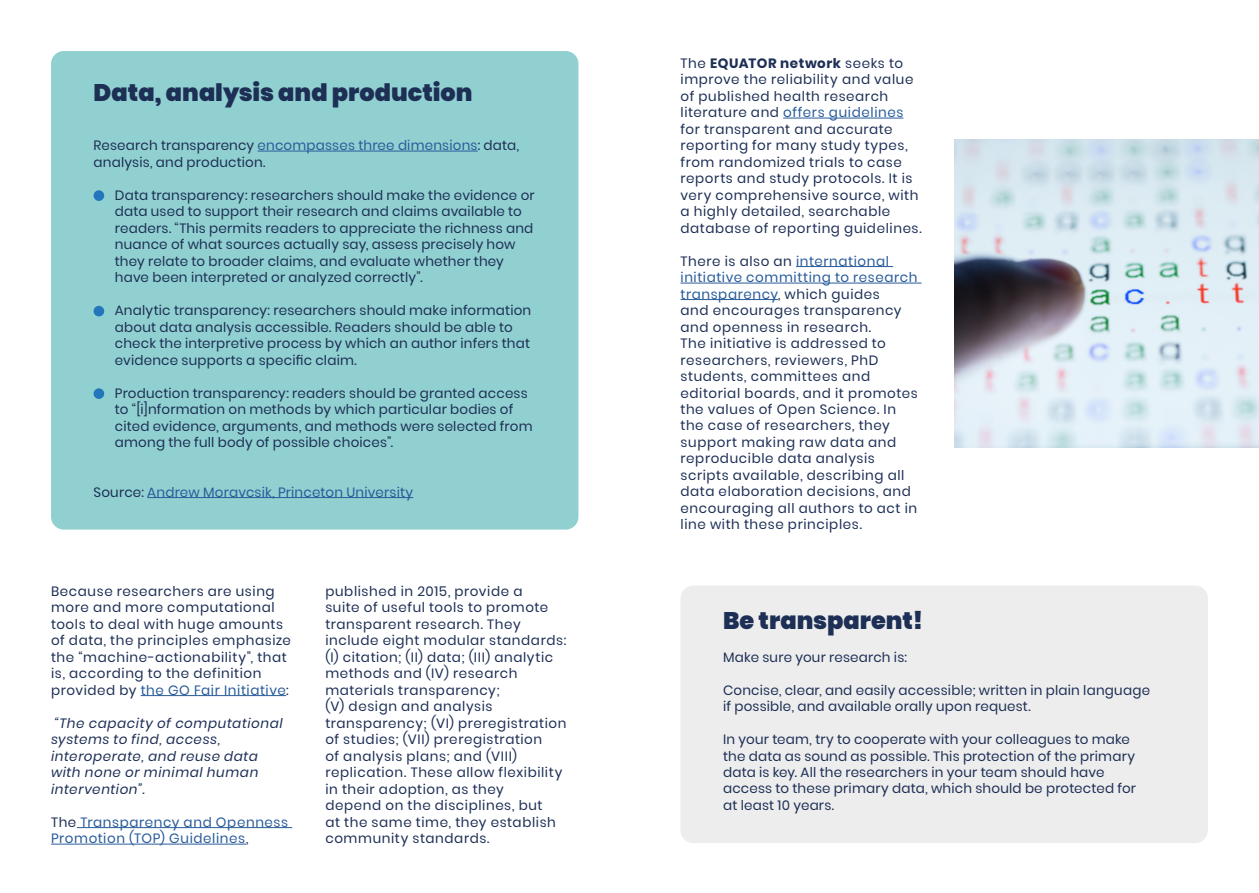
<style>
.page{position:relative;width:1259px;height:893px;background:#fff}
.page>*{position:absolute;margin:0;border:0;box-sizing:border-box;transform-origin:0 0}
.t1{font:900 24px "Poppins";color:#1d2f55}
.t2{font:13.5px/16.5px "Poppins";letter-spacing:.035em;color:#1d2f55}
.t3{font:13.5px/16.5px "Poppins";letter-spacing:.015em;color:#1d2f55}
.t4{font:italic 13.5px/16.5px "Poppins";letter-spacing:.045em;color:#1d2f55}
.t5{font:13.5px/16.5px "Poppins";letter-spacing:.035em;color:#275b9b}
.t6{font:13.5px "Poppins";letter-spacing:.015em;color:#275b9b}
.s1{color:#275b9b}
.s2{color:#1d2f55}
.s3{font-weight:700}
</style>
<div class="page">
<div style="left:51px;top:51px;width:527px;height:479px;background:#91d0d0;border-radius:13px"></div>
<div style="left:680px;top:585px;width:528px;height:258px;background:#ededed;border-radius:13px"></div>
<img style="left:955px;top:139px;width:304px;height:308px">
<hr style="left:257px;top:151px;width:221px;height:1px;background:#275b9b">
<hr style="left:141px;top:695px;width:145px;height:1px;background:#275b9b">
<hr style="left:77px;top:827px;width:215px;height:1px;background:#275b9b">
<hr style="left:51px;top:844px;width:195px;height:1px;background:#275b9b">
<hr style="left:783px;top:118px;width:120px;height:1px;background:#275b9b">
<hr style="left:796px;top:266px;width:97px;height:1px;background:#275b9b">
<hr style="left:680px;top:283px;width:241px;height:1px;background:#275b9b">
<hr style="left:680px;top:299px;width:98px;height:1px;background:#275b9b">
<hr style="left:147px;top:497px;width:266px;height:1px;background:#275b9b">
<div style="left:94px;top:190px;width:10px;height:11px;background:#2376bc;border-radius:50%"></div>
<div style="left:94px;top:388px;width:10px;height:11px;background:#2376bc;border-radius:50%"></div>
<div style="left:94px;top:306px;width:10px;height:10px;background:#2376bc;border-radius:50%"></div>
<h1 class="t1" style="left:94px;top:78px;width:380px">Data, analysis and production</h1>
<p class="t3" style="left:94px;top:137px;width:427px">Research transparency <span class="s1">encompasses three dimensions</span>: data, analysis, and production.</p>
<p class="t3" style="left:115px;top:187px;width:421px">Data transparency: researchers should make the evidence or data used to support their research and claims available to readers. “This permits readers to appreciate the richness and nuance of what sources actually say, assess precisely how they relate to broader claims, and evaluate whether they have been interpreted or analyzed correctly”.</p>
<p class="t3" style="left:115px;top:302px;width:418px">Analytic transparency: researchers should make information about data analysis accessible. Readers should be able to check the interpretive process by which an author infers that evidence supports a specific claim.</p>
<p class="t3" style="left:115px;top:385px;width:419px">Production transparency: readers should be granted access to “[i]nformation on methods by which particular bodies of cited evidence, arguments, and methods were selected from among the full body of possible choices”.</p>
<p class="t6" style="left:94px;top:484px;width:321px"><span class="s2">Source:</span> Andrew Moravcsik, Princeton University</p>
<p class="t2" style="left:51px;top:583px;width:241px">Because researchers are using more and more computational tools to deal with huge amounts of data, the principles emphasize the “machine-actionability”, that is, according to the definition provided by <span class="s1">the GO Fair Initiative</span>:</p>
<p class="t4" style="left:51px;top:715px;width:233px">“The capacity of computational systems to find, access, interoperate, and reuse data with none or minimal human intervention”.</p>
<p class="t5" style="left:51px;top:814px;width:239px"><span class="s2">The</span> Transparency and Openness<br>Promotion (TOP) Guidelines<span class="s2">,</span></p>
<p class="t2" style="left:325px;top:583px;width:243px">published in 2015, provide a<br>suite of useful tools to promote transparent research. They include eight modular standards: (I) citation; (II) data; (III) analytic methods and (IV) research materials transparency;<br>(V) design and analysis transparency; (VI) preregistration of studies; (VII) preregistration<br>of analysis plans; and (VIII) replication. These allow flexibility in their adoption, as they<br>depend on the disciplines, but<br>at the same time, they establish community standards.</p>
<p class="t2" style="left:680px;top:55px;width:243px">The <span class="s3">EQUATOR network</span> seeks to improve the reliability and value of published health research literature and <span class="s1">offers guidelines </span>for transparent and accurate reporting for many study types, from randomized trials to case reports and study protocols. It is very comprehensive source, with a highly detailed, searchable database of reporting guidelines.</p>
<p class="t2" style="left:680px;top:253px;width:239px">There is also an <span class="s1">international initiative committing to research transparency</span>, which guides<br>and encourages transparency and openness in research.<br>The initiative is addressed to researchers, reviewers, PhD students, committees and editorial boards, and it promotes the values of Open Science. In the case of researchers, they support making raw data and reproducible data analysis scripts available, describing all data elaboration decisions, and encouraging all authors to act in line with these principles.</p>
<h1 class="t1" style="left:723px;top:606px;width:201px">Be transparent!</h1>
<p class="t3" style="left:723px;top:649px;width:185px">Make sure your research is:</p>
<p class="t3" style="left:723px;top:682px;width:428px">Concise, clear, and easily accessible; written in plain language if possible, and available orally upon request.</p>
<p class="t3" style="left:723px;top:731px;width:414px">In your team, try to cooperate with your colleagues to make the data as sound as possible. This protection of the primary data is key. All the researchers in your team should have access to these primary data, which should be protected for at least 10 years.</p>
</div>
